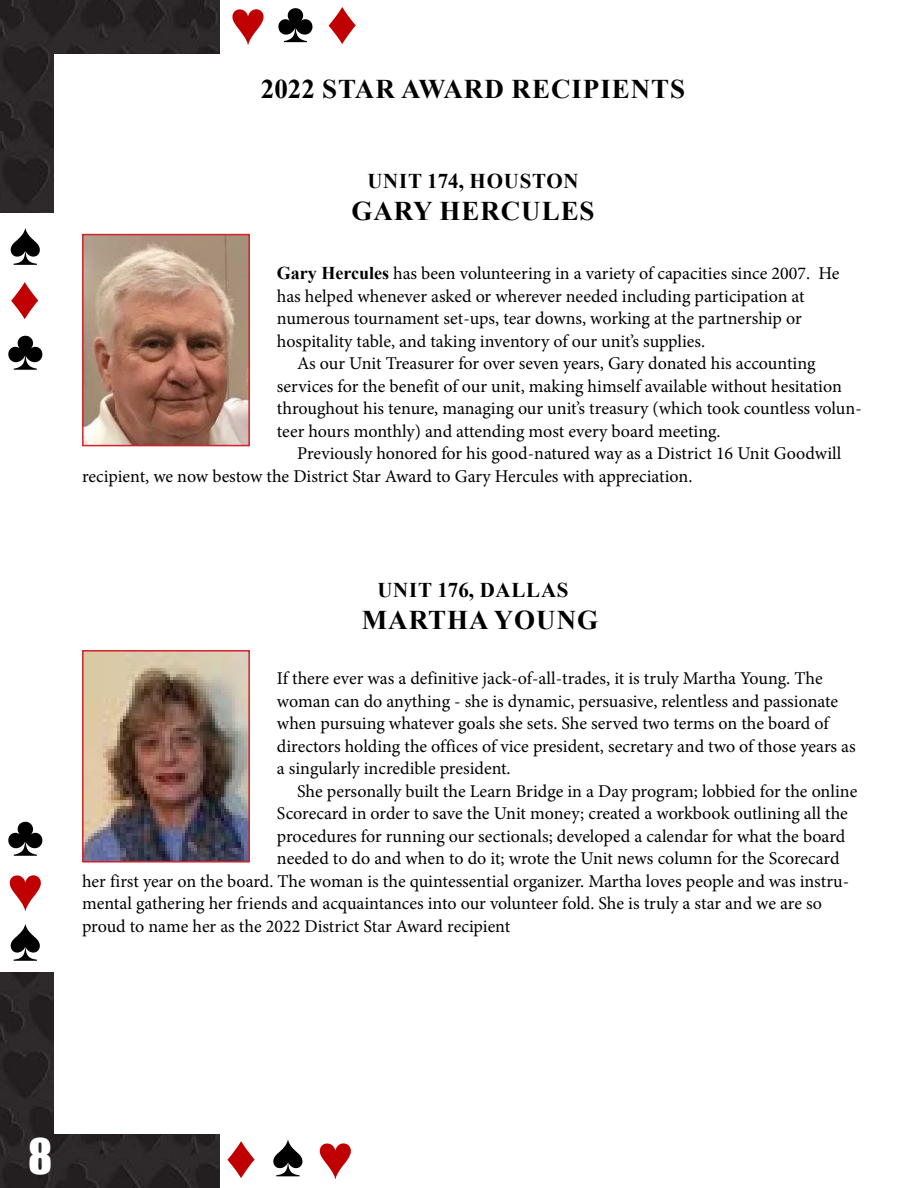
<style>
.page{position:relative;width:918px;height:1188px;background:#fff}
.page>*{position:absolute;margin:0;border:0;box-sizing:border-box;transform-origin:0 0}
.t1{font:45px "Impact";color:#fff}
.t2{font:700 27px "Times New Roman";letter-spacing:.035em;color:#000}
.t3{font:700 21px "Times New Roman";letter-spacing:.035em;color:#000}
.t4{font:18px/22.5px "Minion Pro";letter-spacing:-.005em;color:#000}
.s1{font-family:"Times New Roman";font-weight:700}
</style>
<div class="page">
<img style="left:0;top:0;width:220px;height:1188px">
<div style="left:54px;top:54px;width:810px;height:1080px;background:#fff"></div>
<div style="left:0;top:214px;width:918px;height:758px;background:#fff"></div>
<img style="left:85px;top:237px;width:162px;height:206px">
<div style="left:82px;top:234px;width:168px;height:212px;border:2px solid #d2232a"></div>
<img style="left:85px;top:653px;width:162px;height:207px">
<div style="left:82px;top:650px;width:168px;height:213px;border:2px solid #d2232a"></div>
<h2 class="t2" style="left:261px;top:69px;width:426px">2022 STAR AWARD RECIPIENTS</h2>
<p class="t3" style="left:367px;top:166px;width:213px">UNIT 174, HOUSTON</p>
<h2 class="t2" style="left:351px;top:192px;width:245px">GARY HERCULES</h2>
<p class="t4" style="left:277px;top:262px;width:564px"><span class="s1">Gary Hercules</span> has been volunteering in a variety of capacities since 2007. He has helped whenever asked or wherever needed including participation at numerous tournament set-ups, tear downs, working at the partnership or hospitality table, and taking inventory of our unit’s supplies.</p>
<p class="t4" style="left:277px;top:352px;width:586px;text-indent:20px">As our Unit Treasurer for over seven years, Gary donated his accounting services for the benefit of our unit, making himself available without hesitation throughout his tenure, managing our unit’s treasury (which took countless volun&shy;teer hours monthly) and attending most every board meeting.</p>
<p class="t4" style="left:82px;top:442px;width:761px;text-indent:215px">Previously honored for his good-natured way as a District 16 Unit Goodwill recipient, we now bestow the District Star Award to Gary Hercules with appreciation.</p>
<p class="t3" style="left:377px;top:575px;width:193px">UNIT 176, DALLAS</p>
<h2 class="t2" style="left:362px;top:601px;width:238px">MARTHA YOUNG</h2>
<p class="t4" style="left:277px;top:667px;width:580px">If there ever was a definitive jack-of-all-trades, it is truly Martha Young. The woman can do anything - she is dynamic, persuasive, relentless and passionate when pursuing whatever goals she sets. She served two terms on the board of directors holding the offices of vice president, secretary and two of those years as a singularly incredible president.</p>
<p class="t4" style="left:297px;top:780px;width:562px">She personally built the Learn Bridge in a Day program; lobbied for the online</p>
<p class="t4" style="left:277px;top:802px;width:573px">Scorecard in order to save the Unit money; created a workbook outlining all the</p>
<p class="t4" style="left:277px;top:825px;width:570px">procedures for running our sectionals; developed a calendar for what the board</p>
<p class="t4" style="left:277px;top:847px;width:564px">needed to do and when to do it; wrote the Unit news column for the Scorecard</p>
<p class="t4" style="left:82px;top:870px;width:769px">her first year on the board. The woman is the quintessential organizer. Martha loves people and was instru-</p>
<p class="t4" style="left:82px;top:892px;width:741px">mental gathering her friends and acquaintances into our volunteer fold. She is truly a star and we are so</p>
<p class="t4" style="left:82px;top:915px;width:430px">proud to name her as the 2022 District Star Award recipient</p>
<h1 class="t1" style="left:28px;top:1121px;width:26px">8</h1>
</div>
